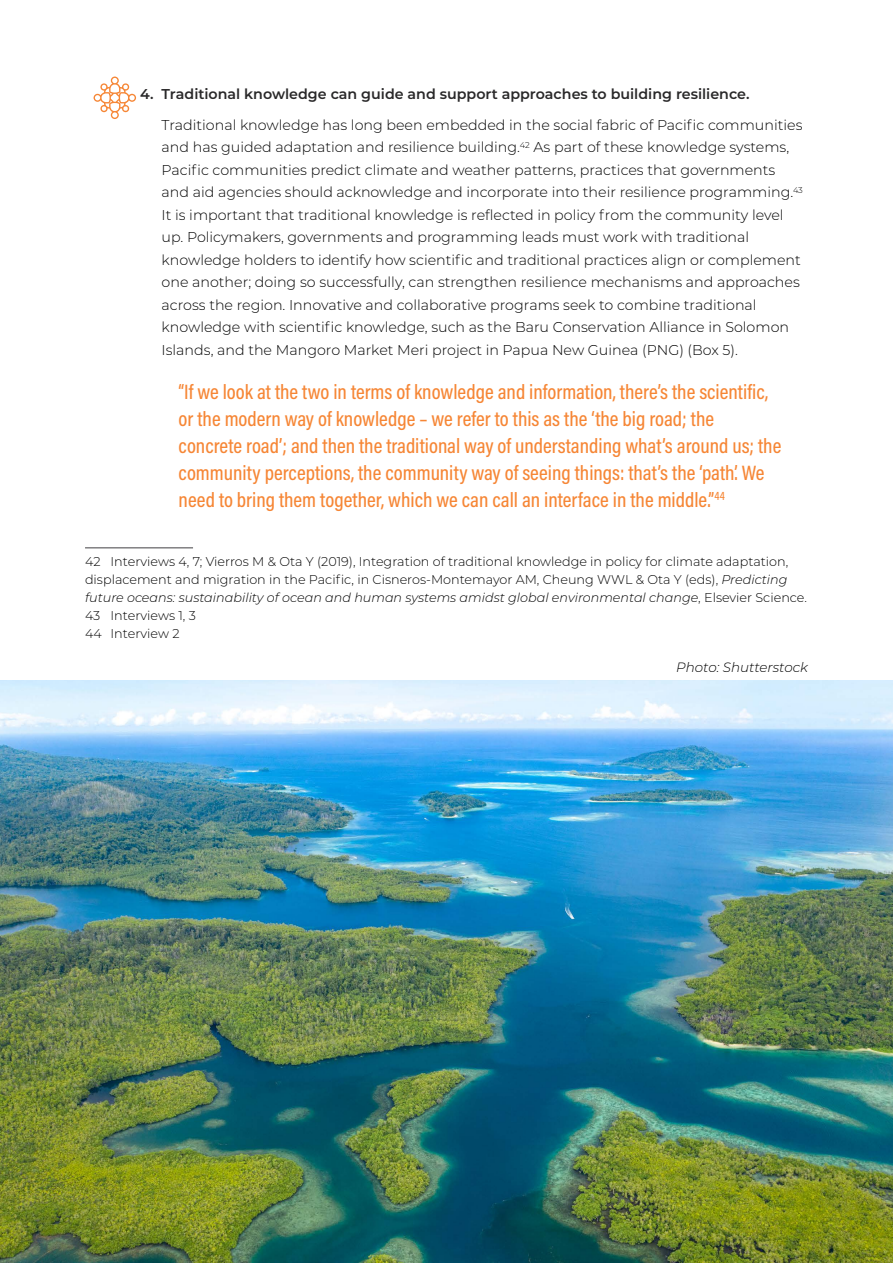
<style>
.page{position:relative;width:893px;height:1263px;background:#fff}
.page>*{position:absolute;margin:0;border:0;box-sizing:border-box;transform-origin:0 0}
.t1{font:500 21px/27px "Acumin Pro Cond";color:#f68635}
.t2{font:300 14.25px/22.5px "Montserrat";color:#000}
.t3{font:600 14.25px "Montserrat";color:#292829}
.t4{font:italic 300 13.5px "Montserrat";color:#000}
.t5{font:300 12.75px/18px "Montserrat";color:#000}
.s1{font-style:italic}
</style>
<div class="page">
<hr style="left:85px;top:547px;width:108px;height:1px;background:#414042">
<svg style="left:94px;top:77px;width:42px;height:42px"></svg>
<img style="left:0;top:680px;width:893px;height:583px">
<p class="t3" style="left:140px;top:84px;width:610px">4. Traditional knowledge can guide and support approaches to building resilience.</p>
<p class="t2" style="left:162px;top:113px;width:643px">Traditional knowledge has long been embedded in the social fabric of Pacific communities and has guided adaptation and resilience building.<sup>42</sup> As part of these knowledge systems, Pacific communities predict climate and weather patterns, practices that governments and aid agencies should acknowledge and incorporate into their resilience programming.<sup>43<br></sup>It is important that traditional knowledge is reflected in policy from the community level up. Policymakers, governments and programming leads must work with traditional knowledge holders to identify how scientific and traditional practices align or complement one another; doing so successfully, can strengthen resilience mechanisms and approaches across the region. Innovative and collaborative programs seek to combine traditional knowledge with scientific knowledge, such as the Baru Conservation Alliance in Solomon Islands, and the Mangoro Market Meri project in Papua New Guinea (PNG) (Box 5).</p>
<p class="t1" style="left:179px;top:378px;width:604px">“If we look at the two in terms of knowledge and information, there’s the scientific, or the modern way of knowledge – we refer to this as the ‘the big road; the concrete road’; and then the traditional way of understanding what’s around us; the community perceptions, the community way of seeing things: that’s the ‘path’. We need to bring them together, which we can call an interface in the middle.”<sup>44</sup></p>
<p class="t5" style="left:85px;top:552px;width:723px">42 Interviews 4, 7; Vierros M &amp; Ota Y (2019), Integration of traditional knowledge in policy for climate adaptation, displacement and migration in the Pacific, in Cisneros-Montemayor AM, Cheung WWL &amp; Ota Y (eds), <span class="s1">Predicting future oceans: sustainability of ocean and human systems amidst global environmental change</span>, Elsevier Science.<br>43 Interviews 1, 3<br>44 Interview 2</p>
<p class="t4" style="left:676px;top:658px;width:133px">Photo: Shutterstock</p>
</div>
